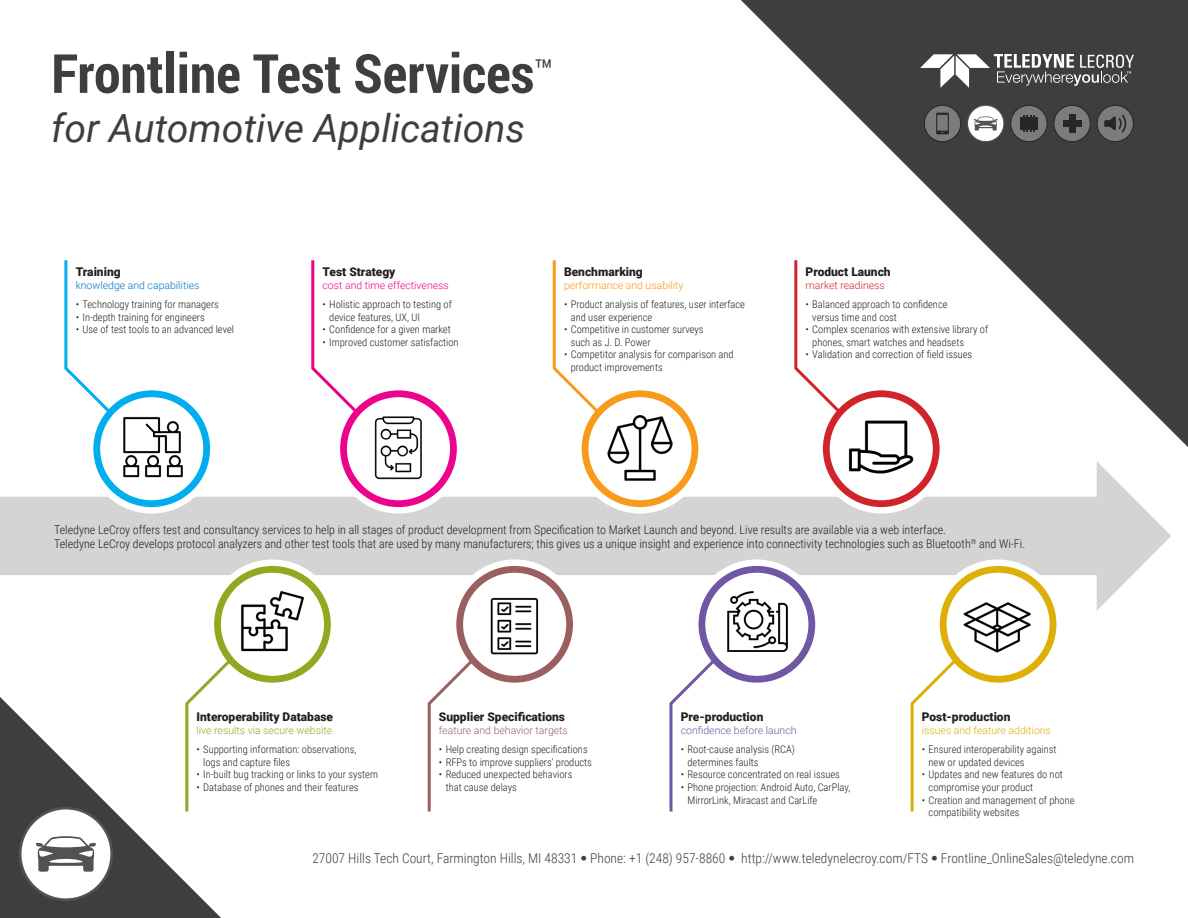
<style>
.page{position:relative;width:1188px;height:918px;background:#fff}
.page>*{position:absolute;margin:0;border:0;box-sizing:border-box;transform-origin:0 0}
.t1{font:700 54px "Roboto Condensed";color:#3e3e3f}
.t2{font:italic 39px "Roboto";color:#3e3e3f}
.t3{font:300 13.5px "Roboto Condensed";color:#3e3e3f}
.t4{font:300 12px/14.4px "Roboto Condensed";color:#231f20}
.t5{font:900 12px "Roboto";color:#231f20}
.t6{font:300 10.5px/12.6px "Roboto Condensed";color:#231f20}
.t7{font:300 10.5px "Roboto";color:#94a721}
.t8{font:300 10.5px "Roboto";color:#9a605f}
.t9{font:300 10.5px "Roboto";color:#ddb008}
.t10{font:300 10.5px "Roboto";color:#0077c0}
.t11{font:300 10.5px "Roboto";color:#ed028c}
.t12{font:300 10.5px "Roboto";color:#f89a1c}
.t13{font:300 10.5px "Roboto";color:#6f57a4}
.t14{font:300 10.5px "Roboto";color:#d1232a}
.s1{font-family:"Helvetica Neue";font-weight:400;font-stretch:condensed}
</style>
<div class="page">
<svg style="left:741px;top:0;width:447px;height:447px"></svg>
<svg style="left:0;top:461px;width:1171px;height:149px;fill:#d4d4d4"></svg>
<svg style="left:87px;top:384px;width:130px;height:130px"></svg>
<div style="left:93px;top:390px;width:117px;height:117px;border:7px solid #00aeef;border-radius:50%"></div>
<svg style="left:334px;top:384px;width:129px;height:130px"></svg>
<div style="left:340px;top:390px;width:117px;height:117px;border:7px solid #ed028c;border-radius:50%"></div>
<svg style="left:575px;top:384px;width:130px;height:130px"></svg>
<div style="left:582px;top:390px;width:116px;height:117px;border:7px solid #f89a1c;border-radius:50%"></div>
<svg style="left:817px;top:384px;width:129px;height:130px"></svg>
<div style="left:823px;top:390px;width:117px;height:117px;border:7px solid #d1232a;border-radius:50%"></div>
<img style="left:842px;top:416px;width:78px;height:60px">
<img style="left:117px;top:416px;width:72px;height:63px">
<svg style="left:208px;top:559px;width:129px;height:130px"></svg>
<div style="left:214px;top:566px;width:117px;height:117px;border:7px solid #94a721;border-radius:50%"></div>
<svg style="left:450px;top:559px;width:129px;height:130px"></svg>
<div style="left:456px;top:566px;width:117px;height:117px;border:7px solid #9a605f;border-radius:50%"></div>
<svg style="left:692px;top:559px;width:130px;height:130px"></svg>
<div style="left:699px;top:566px;width:116px;height:117px;border:7px solid #6f57a4;border-radius:50%"></div>
<svg style="left:933px;top:559px;width:130px;height:130px"></svg>
<div style="left:940px;top:566px;width:116px;height:117px;border:7px solid #ddb008;border-radius:50%"></div>
<img style="left:722px;top:590px;width:72px;height:62px">
<img style="left:960px;top:600px;width:74px;height:55px">
<svg style="left:64px;top:260px;width:50px;height:156px"></svg>
<svg style="left:311px;top:260px;width:50px;height:156px"></svg>
<svg style="left:552px;top:260px;width:50px;height:156px"></svg>
<svg style="left:793px;top:257px;width:51px;height:159px"></svg>
<svg style="left:191px;top:656px;width:44px;height:41px"></svg>
<svg style="left:427px;top:656px;width:50px;height:156px"></svg>
<svg style="left:669px;top:656px;width:50px;height:156px"></svg>
<svg style="left:910px;top:656px;width:50px;height:156px"></svg>
<svg style="left:920px;top:54px;width:214px;height:34px"></svg>
<svg style="left:0;top:697px;width:221px;height:221px"></svg>
<svg style="left:1097px;top:105px;width:37px;height:37px"></svg>
<svg style="left:967px;top:105px;width:37px;height:37px"></svg>
<svg style="left:924px;top:105px;width:37px;height:37px"></svg>
<svg style="left:1010px;top:105px;width:81px;height:37px;background:#565658"></svg>
<img style="left:489px;top:598px;width:51px;height:57px">
<img style="left:235px;top:589px;width:76px;height:64px">
<img style="left:602px;top:416px;width:76px;height:65px">
<svg style="left:19px;top:807px;width:94px;height:94px"></svg>
<img style="left:371px;top:413px;width:55px;height:69px">
<p class="t1" style="left:51px;top:36px;width:504px">Frontline Test Services<sup>™</sup></p>
<p class="t2" style="left:51px;top:100px;width:476px">for Automotive Applications</p>
<p class="t5" style="left:76px;top:263px;width:46px">Training</p>
<p class="t10" style="left:76px;top:278px;width:125px">knowledge and capabilities</p>
<p class="t6" style="left:76px;top:298px;width:145px">• Technology training for managers</p>
<p class="t6" style="left:76px;top:310px;width:131px">• In-depth training for engineers</p>
<p class="t6" style="left:76px;top:323px;width:160px">• Use of test tools to an advanced level</p>
<p class="t5" style="left:323px;top:263px;width:74px">Test Strategy</p>
<p class="t11" style="left:323px;top:278px;width:128px">cost and time effectiveness</p>
<p class="t6" style="left:329px;top:298px;width:124px;text-indent:-7px">• Holistic approach to testing of device features, UX, UI</p>
<p class="t6" style="left:323px;top:323px;width:130px">• Confidence for a given market</p>
<p class="t6" style="left:323px;top:335px;width:138px">• Improved customer satisfaction</p>
<p class="t5" style="left:564px;top:263px;width:80px">Benchmarking</p>
<p class="t12" style="left:564px;top:278px;width:121px">performance and usability</p>
<p class="t6" style="left:571px;top:298px;width:176px;text-indent:-7px">• Product analysis of features, user interface and user experience</p>
<p class="t6" style="left:571px;top:323px;width:134px;text-indent:-7px">• Competitive in customer surveys such as J. D. Power</p>
<p class="t6" style="left:571px;top:348px;width:164px;text-indent:-7px">• Competitor analysis for comparison and product improvements</p>
<p class="t5" style="left:806px;top:263px;width:87px">Product Launch</p>
<p class="t14" style="left:806px;top:278px;width:81px">market readiness</p>
<p class="t6" style="left:812px;top:298px;width:137px;text-indent:-7px">• Balanced approach to confidence versus time and cost</p>
<p class="t6" style="left:812px;top:323px;width:177px;text-indent:-7px">• Complex scenarios with extensive library of phones, smart watches and headsets</p>
<p class="t6" style="left:806px;top:348px;width:168px">• Validation and correction of field issues</p>
<p class="t4" style="left:54px;top:522px;width:973px">Teledyne LeCroy offers test and consultancy services to help in all stages of product development from Specification to Market Launch and beyond. Live results are available via a web interface.<br>Teledyne LeCroy develops protocol analyzers and other test tools that are used by many manufacturers; this gives us a unique insight and experience into connectivity technologies such as Bluetooth<sup>®</sup> and Wi-Fi.</p>
<p class="t5" style="left:197px;top:709px;width:138px">Interoperability Database</p>
<p class="t7" style="left:197px;top:723px;width:137px">live results via secure website</p>
<p class="t6" style="left:203px;top:743px;width:155px;text-indent:-7px">• Supporting information: observations, logs and capture files</p>
<p class="t6" style="left:197px;top:768px;width:183px">• In-built bug tracking or links to your system</p>
<p class="t6" style="left:197px;top:781px;width:164px">• Database of phones and their features</p>
<p class="t5" style="left:439px;top:709px;width:128px">Supplier Specifications</p>
<p class="t8" style="left:439px;top:723px;width:131px">feature and behavior targets</p>
<p class="t6" style="left:439px;top:743px;width:150px">• Help creating design specifications</p>
<p class="t6" style="left:439px;top:755px;width:155px">• RFPs to improve suppliers’ products</p>
<p class="t6" style="left:446px;top:768px;width:128px;text-indent:-7px">• Reduced unexpected behaviors that cause delays</p>
<p class="t5" style="left:681px;top:709px;width:84px">Pre-production</p>
<p class="t13" style="left:681px;top:723px;width:117px">confidence before launch</p>
<p class="t6" style="left:687px;top:743px;width:109px;text-indent:-7px">• Root-cause analysis (RCA) determines faults</p>
<p class="t6" style="left:681px;top:768px;width:161px">• Resource concentrated on real issues</p>
<p class="t6" style="left:687px;top:781px;width:164px;text-indent:-7px">• Phone projection: Android Auto, CarPlay,<br>MirrorLink, Miracast and CarLife</p>
<p class="t5" style="left:922px;top:709px;width:90px">Post-production</p>
<p class="t9" style="left:922px;top:723px;width:131px">issues and feature additions</p>
<p class="t6" style="left:929px;top:743px;width:130px;text-indent:-7px">• Ensured interoperability against new or updated devices</p>
<p class="t6" style="left:929px;top:768px;width:136px;text-indent:-7px">• Updates and new features do not compromise your product</p>
<p class="t6" style="left:929px;top:793px;width:148px;text-indent:-7px">• Creation and management of phone compatibility websites</p>
<p class="t3" style="left:312px;top:849px;width:823px">27007 Hills Tech Court, Farmington Hills, MI 48331 <span class="s1">•</span> Phone: +1 (248) 957-8860 <span class="s1">•</span> http://www.teledynelecroy.com/FTS <span class="s1">•</span> Frontline_OnlineSales@teledyne.com</p>
</div>
